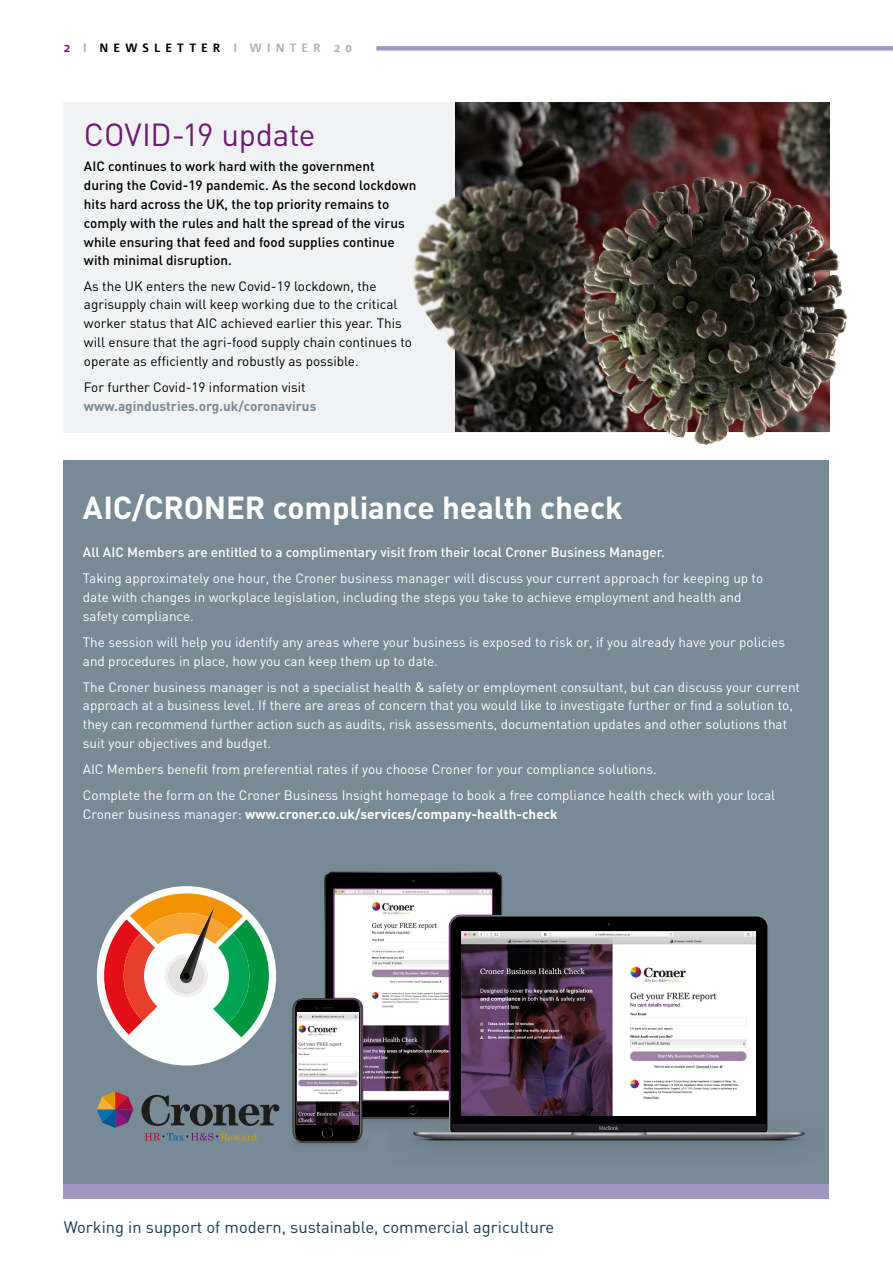
<style>
.page{position:relative;width:893px;height:1263px;background:#fff}
.page>*{position:absolute;margin:0;border:0;box-sizing:border-box;transform-origin:0 0}
.t1{font:700 31.5px "DIN";letter-spacing:-.005em;color:#fff}
.t2{font:31.5px "DIN";letter-spacing:-.01em;color:#6d1c74}
.t3{font:16.5px "DIN";color:#143b57}
.t4{font:13.5px/18.8px "DIN";color:#fff}
.t5{font:13.5px/18.8px "DIN";color:#000}
.t6{font:500 13.5px/18.8px "DIN";color:#000}
.t7{font:500 13.5px "DIN";color:#fff}
.t8{font:700 13.5px "DIN";color:#fff}
.t9{font:700 13.5px "DIN";color:#778a96}
.t10{font:700 12px "Corpid Office";letter-spacing:.42em;color:#000}
.s1{color:#6d1c74}
.s2{color:#bc9fc6}
.s3{color:#b3b2b2}
.s4{font-weight:400}
</style>
<div class="page">
<div style="left:64px;top:460px;width:765px;height:739px;background:#778a96"></div>
<div style="left:97px;top:886px;width:179px;height:179px;background:#feffff;border-radius:50%"></div>
<svg style="left:104px;top:893px;width:154px;height:144px"></svg>
<div style="left:183px;top:973px;width:7px;height:6px;background:#040405;border-radius:50%"></div>
<div style="left:64px;top:102px;width:765px;height:330px;background:#f1f2f3"></div>
<img style="left:455px;top:102px;width:374px;height:330px">
<div style="left:376px;top:46px;width:517px;height:5px;background:#a097c1"></div>
<div style="left:64px;top:1184px;width:765px;height:15px;background:#a097c1"></div>
<svg style="left:97px;top:1091px;width:36px;height:37px"></svg>
<svg style="left:145px;top:1133px;width:112px;height:7px"></svg>
<svg style="left:141px;top:1095px;width:117px;height:31px"></svg>
<img style="left:258px;top:871px;width:547px;height:275px">
<img style="left:462px;top:931px;width:293px;height:184px">
<img style="left:297px;top:1012px;width:61px;height:112px">
<svg style="left:334px;top:888px;width:159px;height:213px;background:#a59ba4"></svg>
<img style="left:413px;top:133px;width:225px;height:267px">
<img style="left:571px;top:167px;width:276px;height:279px">
<p class="t10" style="left:64px;top:41px;width:290px"><span class="s1">2</span> <span class="s2">I</span> NEWSLETTER <span class="s2">I</span> <span class="s3">WINTER 20</span></p>
<h1 class="t2" style="left:84px;top:115px;width:233px">COVID-19 update</h1>
<p class="t6" style="left:84px;top:157px;width:334px">AIC continues to work hard with the government during the Covid-19 pandemic. As the second lockdown hits hard across the UK, the top priority remains to comply with the rules and halt the spread of the virus while ensuring that feed and food supplies continue with minimal disruption.</p>
<p class="t5" style="left:84px;top:276px;width:329px">As the UK enters the new Covid-19 lockdown, the agrisupply chain will keep working due to the critical worker status that AIC achieved earlier this year. This will ensure that the agri-food supply chain continues to operate as efficiently and robustly as possible.</p>
<p class="t5" style="left:84px;top:377px;width:223px">For further Covid-19 information visit</p>
<p class="t9" style="left:84px;top:397px;width:234px">www.agindustries.org.uk/coronavirus</p>
<h1 class="t1" style="left:83px;top:487px;width:541px">AIC/CRONER compliance health check</h1>
<p class="t7" style="left:83px;top:544px;width:583px">All AIC Members are entitled to a complimentary visit from their local Croner Business Manager.</p>
<p class="t4" style="left:83px;top:569px;width:682px">Taking approximately one hour, the Croner business manager will discuss your current approach for keeping up to date with changes in workplace legislation, including the steps you take to achieve employment and health and safety compliance.</p>
<p class="t4" style="left:83px;top:632px;width:704px">The session will help you identify any areas where your business is exposed to risk or, if you already have your policies and procedures in place, how you can keep them up to date.</p>
<p class="t4" style="left:83px;top:677px;width:719px">The Croner business manager is not a specialist health &amp; safety or employment consultant, but can discuss your current approach at a business level. If there are areas of concern that you would like to investigate further or find a solution to, they can recommend further action such as audits, risk assessments, documentation updates and other solutions that suit your objectives and budget.</p>
<p class="t4" style="left:83px;top:756px;width:694px;line-height:26.1px">AIC Members benefit from preferential rates if you choose Croner for your compliance solutions.<br>Complete the form on the Croner Business Insight homepage to book a free compliance health check with your local</p>
<p class="t8" style="left:83px;top:805px;width:476px"><span class="s4">Croner business manager:</span> www.croner.co.uk/services/company-health-check</p>
<p class="t3" style="left:64px;top:1216px;width:492px">Working in support of modern, sustainable, commercial agriculture</p>
</div>
